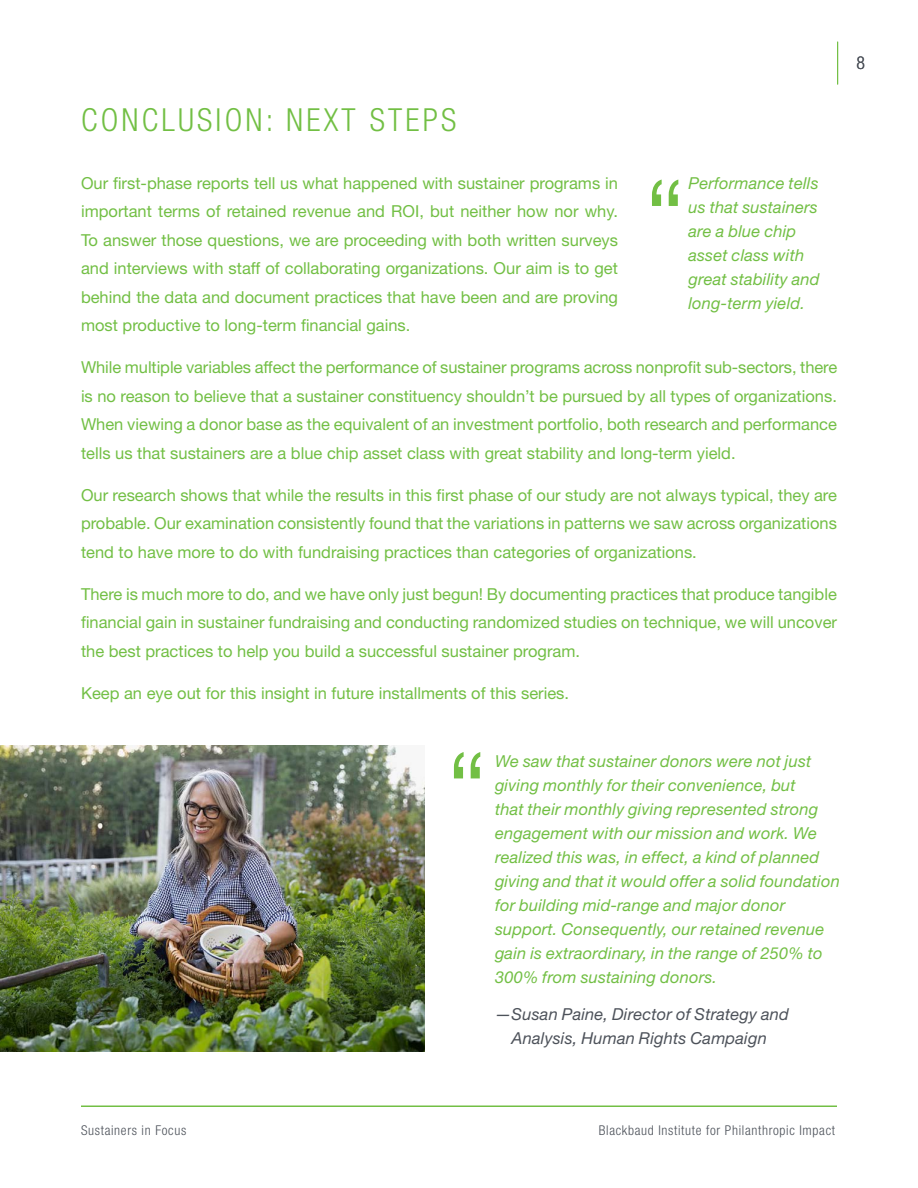
<style>
.page{position:relative;width:918px;height:1188px;background:#fff}
.page>*{position:absolute;margin:0;border:0;box-sizing:border-box;transform-origin:0 0}
.t1{font:300 108.6px "Helvetica Neue LT Std";color:#72bf44}
.t2{font:300 condensed 31.8px "Helvetica Neue LT Std";letter-spacing:.1em;color:#72bf44}
.t3{font:300 condensed 17.85px "Helvetica Neue LT Std";color:#4d525a}
.t4{font:16.5px/28.5px "Helvetica Neue LT Std";color:#72bf44;text-align:justify}
.t5{font:italic 16.5px/24px "Helvetica Neue LT Std";letter-spacing:.01em;color:#72bf44}
.t6{font:italic 16.5px/24px "Helvetica Neue LT Std";letter-spacing:.01em;color:#4d525a;text-align:center}
.t7{font:300 condensed 13.5px "Helvetica Neue LT Std";letter-spacing:.05em;color:#4d525a}
</style>
<div class="page">
<hr style="left:81px;top:1106px;width:756px;height:1px;background:#72bf44">
<hr style="left:837px;top:42px;width:1px;height:42px;background:#72bf44">
<img style="left:0;top:746px;width:424px;height:306px">
<h2 class="t2" style="left:81px;top:101px;width:377px">CONCLUSION: NEXT STEPS</h2>
<p class="t4" style="left:81px;top:169px;width:539px">Our first-phase reports tell us what happened with sustainer programs in important terms of retained revenue and ROI, but neither how nor why.<br>To answer those questions, we are proceeding with both written surveys and interviews with staff of collaborating organizations. Our aim is to get behind the data and document practices that have been and are proving most productive to long-term financial gains.</p>
<p class="t4" style="left:81px;top:353px;width:758px">While multiple variables affect the performance of sustainer programs across nonprofit sub-sectors, there is no reason to believe that a sustainer constituency shouldn’t be pursued by all types of organizations.<br>When viewing a donor base as the equivalent of an investment portfolio, both research and performance tells us that sustainers are a blue chip asset class with great stability and long-term yield.</p>
<p class="t4" style="left:81px;top:481px;width:757px">Our research shows that while the results in this first phase of our study are not always typical, they are probable. Our examination consistently found that the variations in patterns we saw across organizations tend to have more to do with fundraising practices than categories of organizations.</p>
<p class="t4" style="left:81px;top:580px;width:758px">There is much more to do, and we have only just begun! By documenting practices that produce tangible financial gain in sustainer fundraising and conducting randomized studies on technique, we will uncover the best practices to help you build a successful sustainer program.</p>
<p class="t4" style="left:81px;top:679px;width:490px">Keep an eye out for this insight in future installments of this series.</p>
<h1 class="t1" style="left:645px;top:152px;width:42px">“</h1>
<p class="t5" style="left:688px;top:171px;width:133px">Performance tells us that sustainers are a blue chip asset class with great stability and long-term yield.</p>
<p class="t3" style="left:857px;top:53px;width:10px">8</p>
<h1 class="t1" style="left:447px;top:725px;width:42px">“</h1>
<p class="t5" style="left:495px;top:748px;width:346px">We saw that sustainer donors were not just giving monthly for their convenience, but<br>that their monthly giving represented strong engagement with our mission and work. We realized this was, in effect, a kind of planned giving and that it would offer a solid foundation for building mid-range and major donor support. Consequently, our retained revenue gain is extraordinary, in the range of 250% to 300% from sustaining donors.</p>
<p class="t6" style="left:495px;top:1002px;width:296px">—Susan Paine, Director of Strategy and<br>Analysis, Human Rights Campaign</p>
<p class="t7" style="left:81px;top:1122px;width:107px">Sustainers in Focus</p>
<p class="t7" style="left:599px;top:1122px;width:238px">Blackbaud Institute for Philanthropic Impact</p>
</div>
